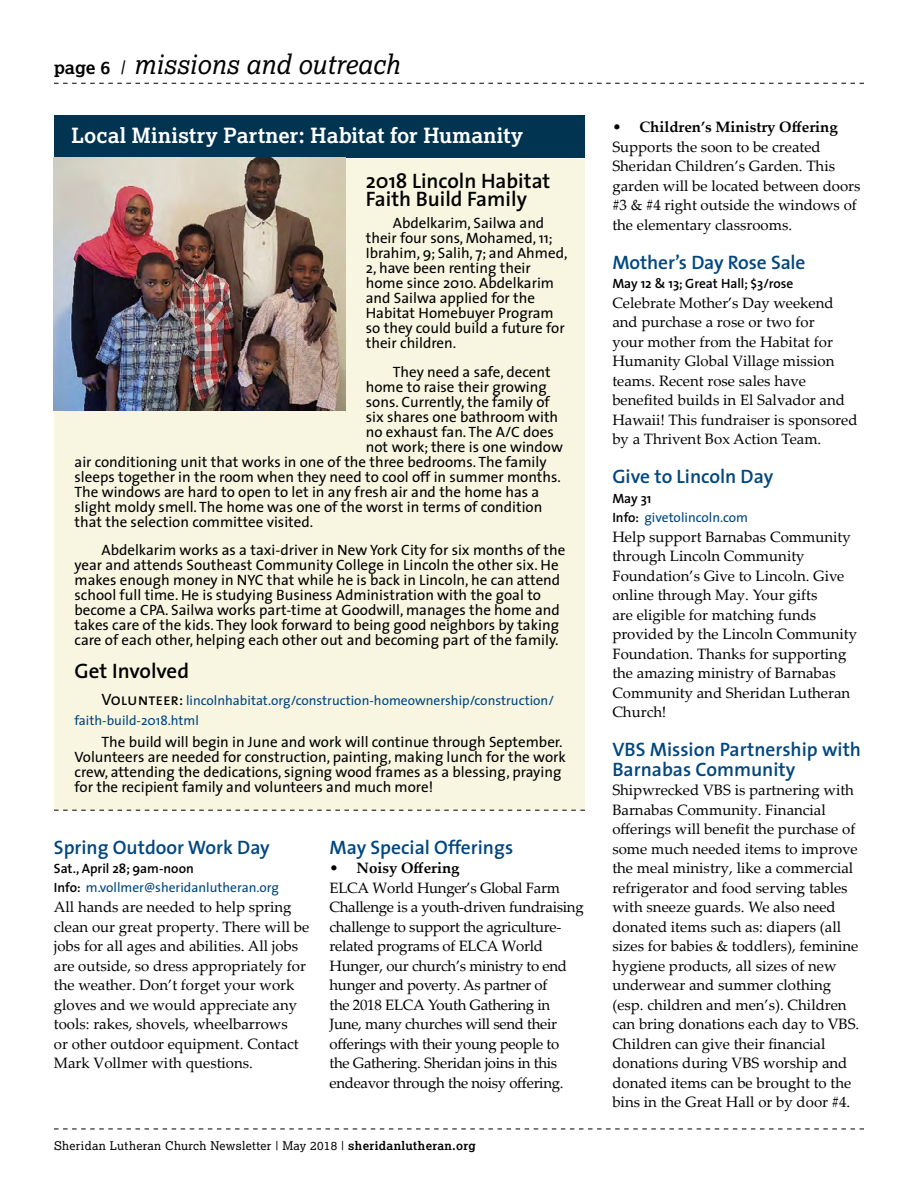
<style>
.page{position:relative;width:918px;height:1188px;background:#fff}
.page>*{position:absolute;margin:0;border:0;box-sizing:border-box;transform-origin:0 0}
.t1{font:italic 27px "Lexia";color:#000}
.t2{font:600 21px/18.8px "The Sans";color:#000}
.t3{font:700 21px "Lexia";letter-spacing:.01em;color:#fff}
.t4{font:600 19.5px/19.5px "The Sans";color:#00467f}
.t5{font:15px/19.5px "Palatino Linotype";color:#000}
.t6{font:15px/15px "The Sans";color:#000}
.t7{font:15px/19.5px "Palatino Linotype";letter-spacing:-.02em;color:#000}
.t8{font:13.5px/19.5px "The Sans";color:#00467f}
.t9{font:600 13.5px "The Sans";color:#000}
.t10{font:12px "Lexia";letter-spacing:.03em;color:#000}
.s1{font-weight:700;font-style:normal;font-size:18px}
.s2{font-size:18px}
.s3{font-family:"The Sans Caps";font-size:16.5px;color:#000}
.s4{font-weight:600;color:#000}
.s5{font-weight:700}
</style>
<div class="page">
<svg style="left:54px;top:83px;width:810px;height:1px"></svg>
<svg style="left:54px;top:1129px;width:810px;height:1px"></svg>
<div style="left:54px;top:115px;width:531px;height:42px;background:#003450"></div>
<div style="left:54px;top:160px;width:531px;height:650px;background:#f8f6e1"></div>
<svg style="left:54px;top:810px;width:531px;height:1px"></svg>
<img style="left:54px;top:157px;width:292px;height:254px">
<h1 class="t1" style="left:54px;top:47px;width:347px"><span class="s1">page 6</span> <span class="s2">|</span> missions and outreach</h1>
<h2 class="t3" style="left:72px;top:122px;width:453px">Local Ministry Partner: Habitat for Humanity</h2>
<h2 class="t2" style="left:366px;top:171px;width:186px">2018 Lincoln Habitat<br>Faith Build Family</h2>
<p class="t6" style="left:366px;top:216px;width:203px;text-indent:27px">Abdelkarim, Sailwa and their four sons, Mohamed, 11;<br>Ibrahim, 9; Salih, 7; and Ahmed,<br>2, have been renting their home since 2010. Abdelkarim and Sailwa applied for the<br>Habitat Homebuyer Program so they could build a future for their children.</p>
<p class="t6" style="left:393px;top:364px;width:159px">They need a safe, decent</p>
<p class="t6" style="left:366px;top:379px;width:182px">home to raise their growing</p>
<p class="t6" style="left:366px;top:394px;width:186px">sons. Currently, the family of</p>
<p class="t6" style="left:366px;top:409px;width:194px">six shares one bathroom with</p>
<p class="t6" style="left:366px;top:424px;width:189px">no exhaust fan. The A/C does</p>
<p class="t6" style="left:366px;top:439px;width:199px">not work; there is one window</p>
<p class="t6" style="left:75px;top:454px;width:474px">air conditioning unit that works in one of the three bedrooms. The family</p>
<p class="t6" style="left:75px;top:469px;width:488px">sleeps together in the room when they need to cool off in summer months.</p>
<p class="t6" style="left:75px;top:484px;width:466px">The windows are hard to open to let in any fresh air and the home has a</p>
<p class="t6" style="left:75px;top:499px;width:469px">slight moldy smell. The home was one of the worst in terms of condition</p>
<p class="t6" style="left:75px;top:514px;width:240px">that the selection committee visited.</p>
<p class="t6" style="left:75px;top:543px;width:492px;text-indent:27px">Abdelkarim works as a taxi-driver in New York City for six months of the year and attends Southeast Community College in Lincoln the other six. He makes enough money in NYC that while he is back in Lincoln, he can attend school full time. He is studying Business Administration with the goal to become a CPA. Sailwa works part-time at Goodwill, manages the home and takes care of the kids. They look forward to being good neighbors by taking care of each other, helping each other out and becoming part of the family.</p>
<h2 class="t2" style="left:75px;top:661px;width:116px">Get Involved</h2>
<p class="t8" style="left:75px;top:691px;width:481px;text-indent:27px"><span class="s3">Volunteer:</span> lincolnhabitat.org/construction-homeownership/construction/ faith-build-2018.html</p>
<p class="t6" style="left:75px;top:734px;width:493px;text-indent:27px">The build will begin in June and work will continue through September.<br>Volunteers are needed for construction, painting, making lunch for the work crew, attending the dedications, signing wood frames as a blessing, praying for the recipient family and volunteers and much more!</p>
<h3 class="t4" style="left:54px;top:837px;width:217px">Spring Outdoor Work Day</h3>
<p class="t8" style="left:54px;top:859px;width:227px"><span class="s4">Sat., April 28; 9am-noon<br>Info:</span> m.vollmer@sheridanlutheran.org</p>
<p class="t5" style="left:54px;top:897px;width:257px">All hands are needed to help spring clean our great property. There will be jobs for all ages and abilities. All jobs are outside, so dress appropriately for the weather. Don’t forget your work gloves and we would appreciate any tools: rakes, shovels, wheelbarrows<br>or other outdoor equipment. Contact Mark Vollmer with questions.</p>
<h3 class="t4" style="left:330px;top:837px;width:185px">May Special Offerings</h3>
<p class="t7" style="left:330px;top:858px;width:256px">• <span class="s5">Noisy Offering<br></span>ELCA World Hunger’s Global Farm Challenge is a youth-driven fundraising challenge to support the agriculture&shy;related programs of ELCA World Hunger, our church’s ministry to end hunger and poverty. As partner of<br>the 2018 ELCA Youth Gathering in June, many churches will send their offerings with their young people to<br>the Gathering. Sheridan joins in this endeavor through the noisy offering.</p>
<p class="t10" style="left:54px;top:1138px;width:423px">Sheridan Lutheran Church Newsletter | May 2018 | <span class="s5">sheridanlutheran.org</span></p>
<p class="t5" style="left:612px;top:117px;width:250px">• <span class="s5">Children’s Ministry Offering<br></span>Supports the soon to be created<br>Sheridan Children’s Garden. This garden will be located between doors #3 &amp; #4 right outside the windows of the elementary classrooms.</p>
<h3 class="t4" style="left:612px;top:252px;width:195px">Mother’s Day Rose Sale</h3>
<p class="t9" style="left:612px;top:272px;width:182px">May 12 &amp; 13; Great Hall; $3/rose</p>
<p class="t5" style="left:612px;top:292px;width:247px">Celebrate Mother’s Day weekend and purchase a rose or two for<br>your mother from the Habitat for<br>Humanity Global Village mission teams. Recent rose sales have benefited builds in El Salvador and<br>Hawaii! This fundraiser is sponsored by a Thrivent Box Action Team.</p>
<h3 class="t4" style="left:612px;top:466px;width:162px">Give to Lincoln Day</h3>
<p class="t8" style="left:612px;top:488px;width:137px"><span class="s4">May 31<br>Info:</span> givetolincoln.com</p>
<p class="t5" style="left:612px;top:526px;width:246px">Help support Barnabas Community through Lincoln Community<br>Foundation’s Give to Lincoln. Give online through May. Your gifts<br>are eligible for matching funds provided by the Lincoln Community<br>Foundation. Thanks for supporting the amazing ministry of Barnabas<br>Community and Sheridan Lutheran<br>Church!</p>
<h3 class="t4" style="left:612px;top:739px;width:250px">VBS Mission Partnership with<br>Barnabas Community</h3>
<p class="t5" style="left:612px;top:780px;width:248px">Shipwrecked VBS is partnering with Barnabas Community. Financial offerings will benefit the purchase of some much needed items to improve the meal ministry, like a commercial refrigerator and food serving tables with sneeze guards. We also need donated items such as: diapers (all sizes for babies &amp; toddlers), feminine hygiene products, all sizes of new underwear and summer clothing (esp. children and men’s). Children can bring donations each day to VBS.<br>Children can give their financial donations during VBS worship and donated items can be brought to the bins in the Great Hall or by door #4.</p>
</div>
